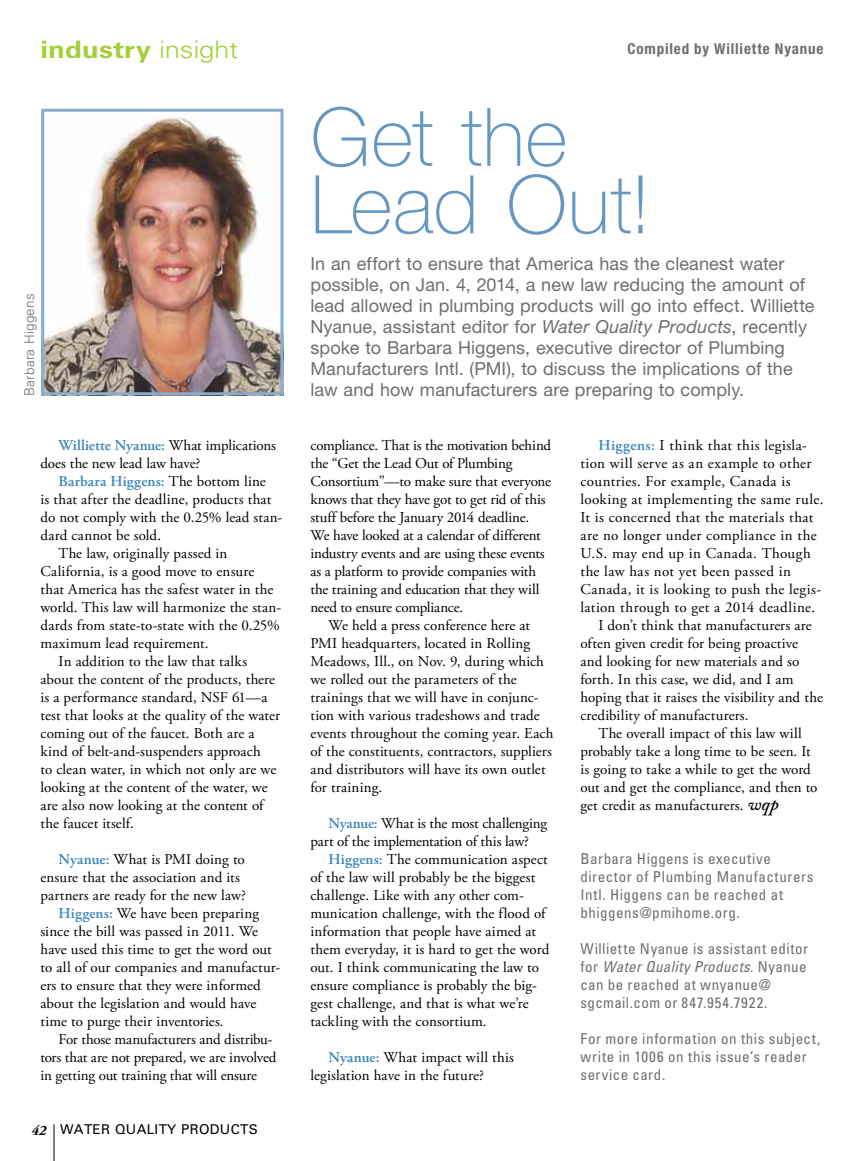
<style>
.page{position:relative;width:864px;height:1161px;background:#fff}
.page>*{position:absolute;margin:0;border:0;box-sizing:border-box;transform-origin:0 0}
.t1{font:100 81px/67.5px "Helvetica Neue LT Std";letter-spacing:.005em;color:#6697c2}
.t2{font:700 24px "Univers LT Std";letter-spacing:.005em;color:#a6ce39;scale:1.15 1}
.t3{font:18px/21px "Helvetica Neue LT Std";letter-spacing:.005em;color:#6d6e71}
.t4{font:15px/18px "Adobe Garamond Pro";letter-spacing:.005em;color:#000}
.t5{font:condensed 15px/18px "Univers LT Std";letter-spacing:.035em;color:#6d6e71}
.t6{font:15px "Adobe Garamond Pro";letter-spacing:.03em;color:#000}
.t7{font:15px "Adobe Garamond Pro";letter-spacing:.025em;color:#000}
.t8{font:15px "Adobe Garamond Pro";letter-spacing:-.02em;color:#000}
.t9{font:15px "Adobe Garamond Pro";letter-spacing:.035em;color:#000}
.t10{font:600 15px "Adobe Garamond Pro";letter-spacing:.01em;color:#3b86b7}
.t11{font:700 condensed 15px "Helvetica Neue LT Std";letter-spacing:.055em;color:#6d6e71}
.t12{font:13.5px "Univers LT Std";letter-spacing:.025em;color:#000}
.t13{font:300 13.5px "Univers LT Std";letter-spacing:.015em;color:#6d6e71}
.s1{font-weight:300}
.s2{font-weight:600;color:#3b86b7}
.s3{font-weight:400;color:#000}
.s4{font-family:"Adobe Garamond Pro";font-weight:700;font-style:italic;font-size:14.25px}
.s5{font-style:italic}
.s6{font-family:"Adobe Caslon Pro";font-weight:600;font-style:italic;font-size:18px}
</style>
<div class="page">
<hr style="left:54px;top:1124px;width:1px;height:37px;background:#000">
<img style="left:45px;top:117px;width:235px;height:274px">
<div style="left:41px;top:109px;width:243px;height:286px;border:3px solid #89accf"></div>
<h2 class="t2" style="left:40px;top:35px;width:173px">industry <span class="s1">insight</span></h2>
<p class="t13" style="left:21px;top:396px;width:104px;rotate:-90deg">Barbara Higgens</p>
<p class="t4" style="left:40px;top:437px;width:237px;text-indent:18px"><span class="s2">Williette Nyanue:</span> What implications does the new lead law have?</p>
<p class="t10" style="left:58px;top:473px;width:209px">Barbara Higgens: <span class="s3">The bottom line</span></p>
<p class="t4" style="left:40px;top:491px;width:232px">is that after the deadline, products that</p>
<p class="t4" style="left:40px;top:509px;width:243px">do not comply with the 0.25% lead stan-</p>
<p class="t4" style="left:40px;top:527px;width:122px">dard cannot be sold.</p>
<p class="t4" style="left:58px;top:545px;width:171px">The law, originally passed in</p>
<p class="t4" style="left:40px;top:563px;width:215px">California, is a good move to ensure</p>
<p class="t4" style="left:40px;top:581px;width:235px">that America has the safest water in the</p>
<p class="t4" style="left:40px;top:599px;width:242px">world. This law will harmonize the stan-</p>
<p class="t4" style="left:40px;top:617px;width:241px">dards from state-to-state with the 0.25%</p>
<p class="t4" style="left:40px;top:635px;width:170px">maximum lead requirement.</p>
<p class="t4" style="left:58px;top:653px;width:190px">In addition to the law that talks</p>
<p class="t4" style="left:40px;top:671px;width:236px">about the content of the products, there</p>
<p class="t4" style="left:40px;top:689px;width:228px">is a performance standard, NSF 61—a</p>
<p class="t4" style="left:40px;top:707px;width:241px">test that looks at the quality of the water</p>
<p class="t4" style="left:40px;top:725px;width:216px">coming out of the faucet. Both are a</p>
<p class="t4" style="left:40px;top:743px;width:222px">kind of belt-and-suspenders approach</p>
<p class="t4" style="left:40px;top:761px;width:237px">to clean water, in which not only are we</p>
<p class="t4" style="left:40px;top:779px;width:229px">looking at the content of the water, we</p>
<p class="t4" style="left:40px;top:797px;width:225px">are also now looking at the content of</p>
<p class="t4" style="left:40px;top:815px;width:95px">the faucet itself.</p>
<p class="t4" style="left:58px;top:851px;width:188px"><span class="s2">Nyanue:</span> What is PMI doing to</p>
<p class="t4" style="left:40px;top:869px;width:201px">ensure that the association and its</p>
<p class="t4" style="left:40px;top:887px;width:207px">partners are ready for the new law?</p>
<p class="t4" style="left:58px;top:905px;width:202px"><span class="s2">Higgens:</span> We have been preparing</p>
<p class="t4" style="left:40px;top:923px;width:219px">since the bill was passed in 2011. We</p>
<p class="t4" style="left:40px;top:941px;width:233px">have used this time to get the word out</p>
<p class="t4" style="left:40px;top:959px;width:241px">to all of our companies and manufactur-</p>
<p class="t4" style="left:40px;top:977px;width:222px">ers to ensure that they were informed</p>
<p class="t4" style="left:40px;top:995px;width:218px">about the legislation and would have</p>
<p class="t4" style="left:40px;top:1013px;width:185px">time to purge their inventories.</p>
<p class="t4" style="left:58px;top:1031px;width:215px">For those manufacturers and distribu-</p>
<p class="t8" style="left:40px;top:1048px;width:238px">tors that are not prepared, we are involved</p>
<p class="t4" style="left:40px;top:1067px;width:218px">in getting out training that will ensure</p>
<p class="t12" style="left:31px;top:1121px;width:228px"><span class="s4">42</span> WATER QUALITY PRODUCTS</p>
<p class="t11" style="left:628px;top:40px;width:197px">Compiled by Williette Nyanue</p>
<h1 class="t1" style="left:310px;top:103px;width:342px">Get the<br>Lead Out!</h1>
<p class="t3" style="left:310px;top:253px;width:506px">In an effort to ensure that America has the cleanest water possible, on Jan. 4, 2014, a new law reducing the amount of lead allowed in plumbing products will go into effect. Williette Nyanue, assistant editor for <span class="s5">Water Quality Products</span>, recently spoke to Barbara Higgens, executive director of Plumbing Manufacturers Intl. (PMI), to discuss the implications of the law and how manufacturers are preparing to comply.</p>
<p class="t4" style="left:310px;top:437px;width:242px">compliance. That is the motivation behind the “Get the Lead Out of Plumbing Consortium”—to make sure that everyone knows that they have got to get rid of this stuff before the January 2014 deadline.<br>We have looked at a calendar of different industry events and are using these events as a platform to provide companies with the training and education that they will need to ensure compliance.</p>
<p class="t4" style="left:310px;top:617px;width:244px;text-indent:18px">We held a press conference here at PMI headquarters, located in Rolling Meadows, Ill., on Nov. 9, during which we rolled out the parameters of the trainings that we will have in conjunc&shy;tion with various tradeshows and trade events throughout the coming year. Each of the constituents, contractors, suppliers and distributors will have its own outlet for training.</p>
<p class="t4" style="left:310px;top:815px;width:238px;text-indent:18px"><span class="s2">Nyanue:</span> What is the most challenging part of the implementation of this law?</p>
<p class="t4" style="left:310px;top:851px;width:240px;text-indent:18px"><span class="s2">Higgens:</span> The communication aspect of the law will probably be the biggest challenge. Like with any other com&shy;munication challenge, with the flood of information that people have aimed at them everyday, it is hard to get the word out. I think communicating the law to ensure compliance is probably the big&shy;gest challenge, and that is what we’re tackling with the consortium.</p>
<p class="t4" style="left:310px;top:1049px;width:205px;text-indent:18px"><span class="s2">Nyanue:</span> What impact will this legislation have in the future?</p>
<p class="t9" style="left:598px;top:436px;width:210px"><span class="s2">Higgens:</span> I think that this legisla-</p>
<p class="t7" style="left:580px;top:454px;width:233px">tion will serve as an example to other</p>
<p class="t6" style="left:580px;top:472px;width:212px">countries. For example, Canada is</p>
<p class="t7" style="left:580px;top:490px;width:245px">looking at implementing the same rule.</p>
<p class="t6" style="left:580px;top:508px;width:235px">It is concerned that the materials that</p>
<p class="t4" style="left:580px;top:527px;width:238px">are no longer under compliance in the</p>
<p class="t6" style="left:580px;top:544px;width:232px">U.S. may end up in Canada. Though</p>
<p class="t6" style="left:580px;top:562px;width:212px">the law has not yet been passed in</p>
<p class="t6" style="left:580px;top:580px;width:242px">Canada, it is looking to push the legis-</p>
<p class="t6" style="left:580px;top:598px;width:236px">lation through to get a 2014 deadline.</p>
<p class="t4" style="left:598px;top:617px;width:215px">I don’t think that manufacturers are</p>
<p class="t4" style="left:580px;top:635px;width:219px">often given credit for being proactive</p>
<p class="t4" style="left:580px;top:653px;width:221px">and looking for new materials and so</p>
<p class="t4" style="left:580px;top:671px;width:215px">forth. In this case, we did, and I am</p>
<p class="t4" style="left:580px;top:689px;width:244px">hoping that it raises the visibility and the</p>
<p class="t4" style="left:580px;top:707px;width:170px">credibility of manufacturers.</p>
<p class="t4" style="left:598px;top:725px;width:205px">The overall impact of this law will</p>
<p class="t4" style="left:580px;top:743px;width:232px">probably take a long time to be seen. It</p>
<p class="t4" style="left:580px;top:761px;width:232px">is going to take a while to get the word</p>
<p class="t4" style="left:580px;top:779px;width:239px">out and get the compliance, and then to</p>
<p class="t4" style="left:580px;top:797px;width:200px">get credit as manufacturers. <span class="s6">wqp</span></p>
<p class="t5" style="left:580px;top:849px;width:234px">Barbara Higgens is executive director of Plumbing Manufacturers<br>Intl. Higgens can be reached at bhiggens@pmihome.org.</p>
<p class="t5" style="left:580px;top:939px;width:229px">Williette Nyanue is assistant editor for <span class="s5">Water Quality Products</span>. Nyanue can be reached at wnyanue@ sgcmail.com or 847.954.7922.</p>
<p class="t5" style="left:581px;top:1029px;width:241px">For more information on this subject, write in 1006 on this issue’s reader service card.</p>
</div>
